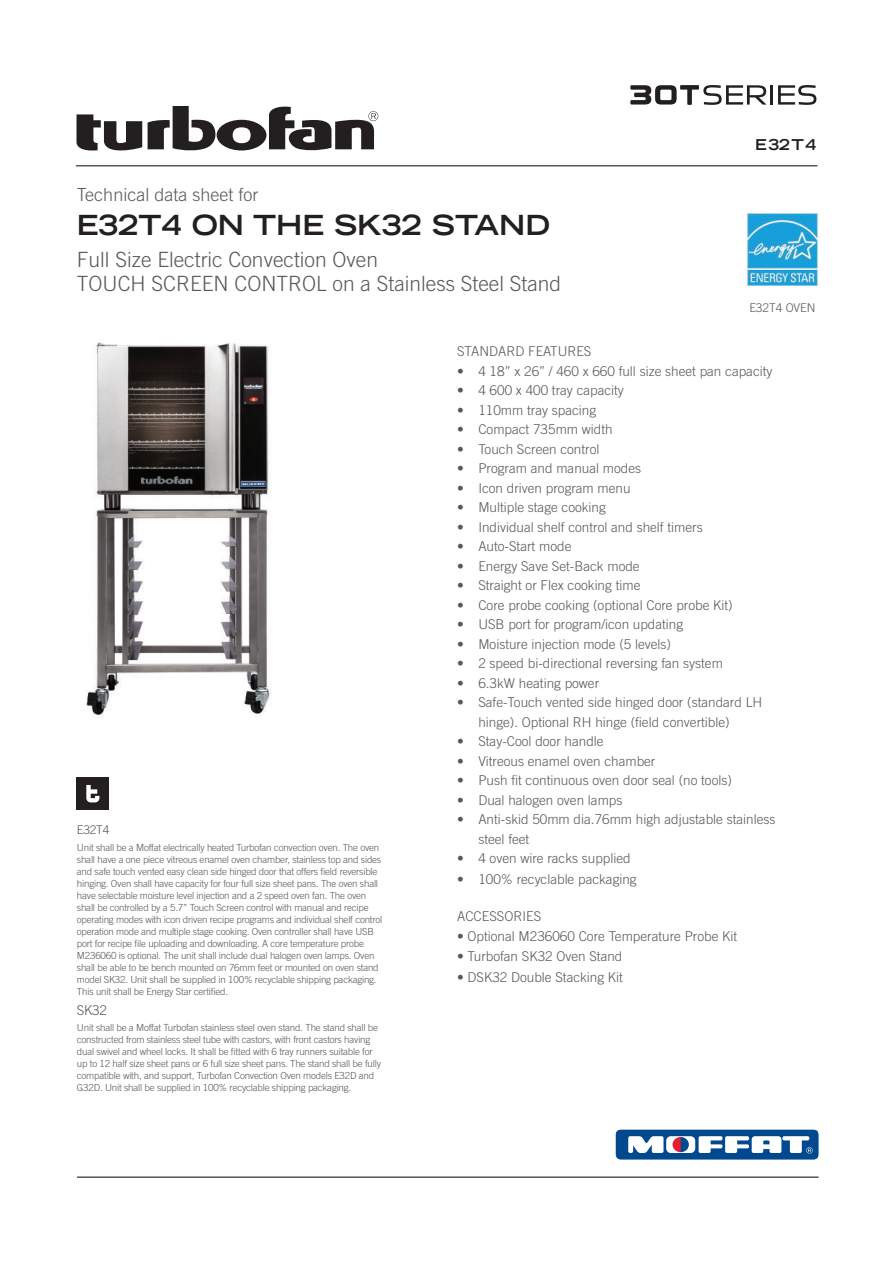
<style>
.page{position:relative;width:893px;height:1263px;background:#fff}
.page>*{position:absolute;margin:0;border:0;box-sizing:border-box;transform-origin:0 0}
.t1{font:700 expanded 27.75px "Trade Gothic LH";color:#231f20}
.t2{font:300 21px/24px "Trade Gothic";color:#57585a}
.t3{font:300 18px "Trade Gothic";color:#57585a}
.t4{font:700 expanded 15px "Trade Gothic LH";letter-spacing:.1em;color:#231f20}
.t5{font:300 13.5px/19.5px "Trade Gothic";color:#57585a}
.t6{font:300 12px "Trade Gothic";letter-spacing:-.005em;color:#57585a}
.t7{font:300 9.75px/12px "Trade Gothic";letter-spacing:-.02em;color:#57585a}
</style>
<div class="page">
<svg style="left:77px;top:114px;width:65px;height:37px"></svg>
<svg style="left:148px;top:106px;width:230px;height:45px"></svg>
<hr style="left:77px;top:1176px;width:742px;height:2px;background:#57585a">
<hr style="left:76px;top:165px;width:741px;height:1px;background:#57585a">
<svg style="left:616px;top:1130px;width:203px;height:29px"></svg>
<img style="left:86px;top:342px;width:186px;height:376px">
<hr style="left:770px;top:85px;width:3px;height:20px;background:#231f20">
<svg style="left:778px;top:85px;width:38px;height:20px"></svg>
<svg style="left:630px;top:85px;width:136px;height:20px"></svg>
<div style="left:77px;top:777px;width:32px;height:33px;background:#231f20"></div>
<svg style="left:86px;top:785px;width:13px;height:17px"></svg>
<img style="left:746px;top:214px;width:73px;height:72px">
<h3 class="t3" style="left:77px;top:188px;width:183px">Technical data sheet for</h3>
<h1 class="t1" style="left:77px;top:209px;width:475px">E32T4 ON THE SK32 STAND</h1>
<h2 class="t2" style="left:77px;top:249px;width:486px">Full Size Electric Convection Oven<br>TOUCH SCREEN CONTROL on a Stainless Steel Stand</h2>
<h3 class="t4" style="left:755px;top:136px;width:63px">E32T4</h3>
<p class="t6" style="left:749px;top:303px;width:68px">E32T4 OVEN</p>
<p class="t6" style="left:77px;top:825px;width:34px">E32T4</p>
<p class="t7" style="left:77px;top:842px;width:307px">Unit shall be a Moffat electrically heated Turbofan convection oven. The oven shall have a one piece vitreous enamel oven chamber, stainless top and sides and safe touch vented easy clean side hinged door that offers field reversible hinging. Oven shall have capacity for four full size sheet pans. The oven shall have selectable moisture level injection and a 2 speed oven fan. The oven shall be controlled by a 5.7” Touch Screen control with manual and recipe operating modes with icon driven recipe programs and individual shelf control operation mode and multiple stage cooking. Oven controller shall have USB port for recipe file uploading and downloading. A core temperature probe M236060 is optional. The unit shall include dual halogen oven lamps. Oven shall be able to be bench mounted on 76mm feet or mounted on oven stand model SK32. Unit shall be supplied in 100% recyclable shipping packaging.<br>This unit shall be Energy Star certified.</p>
<h3 class="t5" style="left:77px;top:1001px;width:31px">SK32</h3>
<p class="t7" style="left:77px;top:1022px;width:306px">Unit shall be a Moffat Turbofan stainless steel oven stand. The stand shall be constructed from stainless steel tube with castors, with front castors having dual swivel and wheel locks. It shall be fitted with 6 tray runners suitable for up to 12 half size sheet pans or 6 full size sheet pans. The stand shall be fully compatible with, and support, Turbofan Convection Oven models E32D and G32D. Unit shall be supplied in 100% recyclable shipping packaging.</p>
<h3 class="t5" style="left:457px;top:343px;width:136px">STANDARD FEATURES</h3>
<h3 class="t5" style="left:457px;top:362px;width:317px">• 4 18” x 26” / 460 x 660 full size sheet pan capacity</h3>
<h3 class="t5" style="left:457px;top:382px;width:168px">• 4 600 x 400 tray capacity</h3>
<h3 class="t5" style="left:457px;top:401px;width:141px">• 110mm tray spacing</h3>
<h3 class="t5" style="left:457px;top:421px;width:157px">• Compact 735mm width</h3>
<h3 class="t5" style="left:457px;top:440px;width:144px">• Touch Screen control</h3>
<h3 class="t5" style="left:457px;top:460px;width:186px">• Program and manual modes</h3>
<h3 class="t5" style="left:457px;top:479px;width:175px">• Icon driven program menu</h3>
<h3 class="t5" style="left:457px;top:499px;width:150px">• Multiple stage cooking</h3>
<h3 class="t5" style="left:457px;top:518px;width:247px">• Individual shelf control and shelf timers</h3>
<h3 class="t5" style="left:457px;top:538px;width:116px">• Auto-Start mode</h3>
<h3 class="t5" style="left:457px;top:557px;width:184px">• Energy Save Set-Back mode</h3>
<h3 class="t5" style="left:457px;top:577px;width:185px">• Straight or Flex cooking time</h3>
<h3 class="t5" style="left:457px;top:596px;width:277px">• Core probe cooking (optional Core probe Kit)</h3>
<h3 class="t5" style="left:457px;top:616px;width:228px">• USB port for program/icon updating</h3>
<h3 class="t5" style="left:457px;top:635px;width:216px">• Moisture injection mode (5 levels)</h3>
<h3 class="t5" style="left:457px;top:655px;width:267px">• 2 speed bi-directional reversing fan system</h3>
<h3 class="t5" style="left:457px;top:674px;width:144px">• 6.3kW heating power</h3>
<h3 class="t5" style="left:478px;top:694px;width:285px;text-indent:-21px">• Safe-Touch vented side hinged door (standard LH hinge). Optional RH hinge (field convertible)</h3>
<h3 class="t5" style="left:457px;top:733px;width:148px">• Stay-Cool door handle</h3>
<h3 class="t5" style="left:457px;top:752px;width:200px">• Vitreous enamel oven chamber</h3>
<h3 class="t5" style="left:457px;top:772px;width:276px">• Push fit continuous oven door seal (no tools)</h3>
<h3 class="t5" style="left:457px;top:791px;width:167px">• Dual halogen oven lamps</h3>
<h3 class="t5" style="left:478px;top:811px;width:299px;text-indent:-21px">• Anti-skid 50mm dia.76mm high adjustable stainless steel feet</h3>
<h3 class="t5" style="left:457px;top:850px;width:175px">• 4 oven wire racks supplied</h3>
<h3 class="t5" style="left:457px;top:870px;width:181px">• 100% recyclable packaging</h3>
<h3 class="t5" style="left:457px;top:907px;width:86px">ACCESSORIES</h3>
<h3 class="t5" style="left:457px;top:927px;width:282px">• Optional M236060 Core Temperature Probe Kit</h3>
<h3 class="t5" style="left:457px;top:948px;width:167px">• Turbofan SK32 Oven Stand</h3>
<h3 class="t5" style="left:457px;top:968px;width:167px">• DSK32 Double Stacking Kit</h3>
</div>
